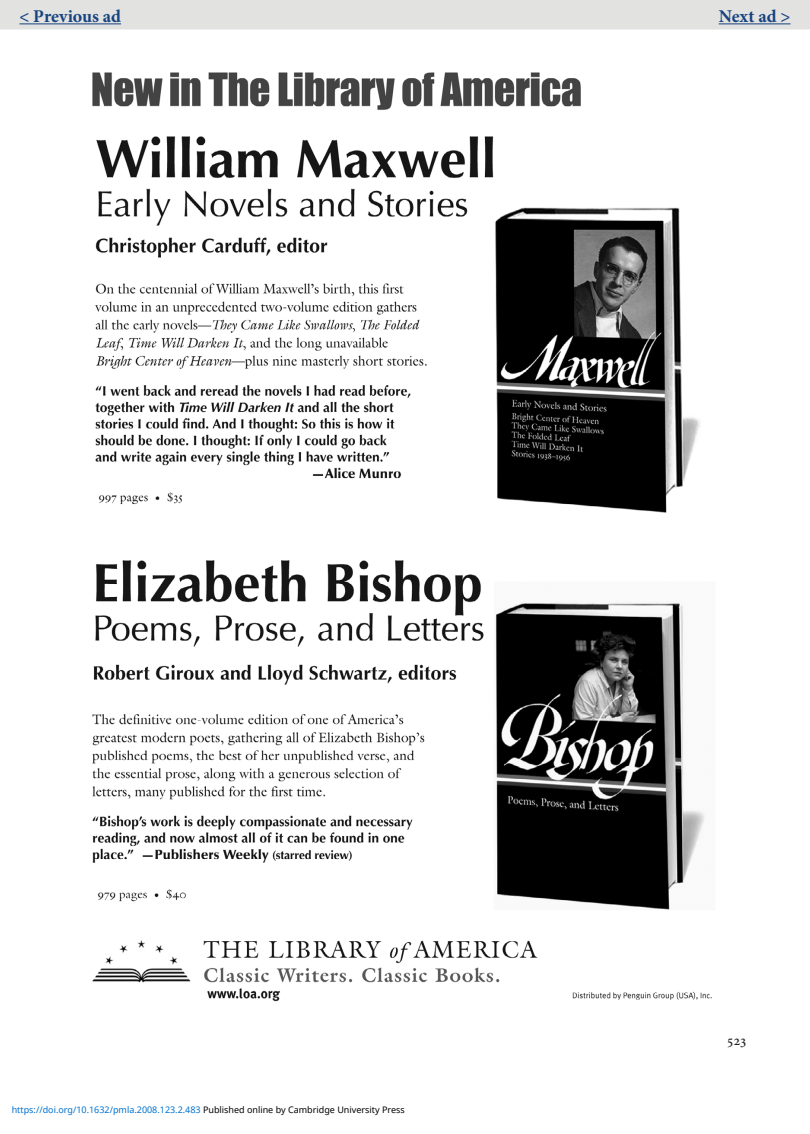
<style>
.page{position:relative;width:810px;height:1134px;background:#fff}
.page>*{position:absolute;margin:0;border:0;box-sizing:border-box;transform-origin:0 0}
.Text{font:700 18px "Minion Pro";letter-spacing:-.005em;color:#17437f}
.t1{font:500 14.25px "Minion Pro";color:#231f20}
.t2{font:9px "Noto Sans";color:#0172cf}
.s1{color:#000}
</style>
<div class="page">
<img style="left:92px;top:72px;width:620px;height:930px">
<div style="left:0;top:0;width:810px;height:30px;background:#e2e2e1"></div>
<hr style="left:20px;top:23px;width:101px;height:1px;background:#17437f">
<hr style="left:719px;top:23px;width:71px;height:1px;background:#17437f">
<p class="Text" style="left:20px;top:6px;width:103px">&lt; Previous ad</p>
<p class="Text" style="left:719px;top:6px;width:73px">Next ad &gt;</p>
<p class="t2" style="left:12px;top:1103px;width:395px">https://doi.org/10.1632/pmla.2008.123.2.483 <span class="s1">Published online by Cambridge University Press</span></p>
<p class="t1" style="left:727px;top:1032px;width:22px">523</p>
</div>
